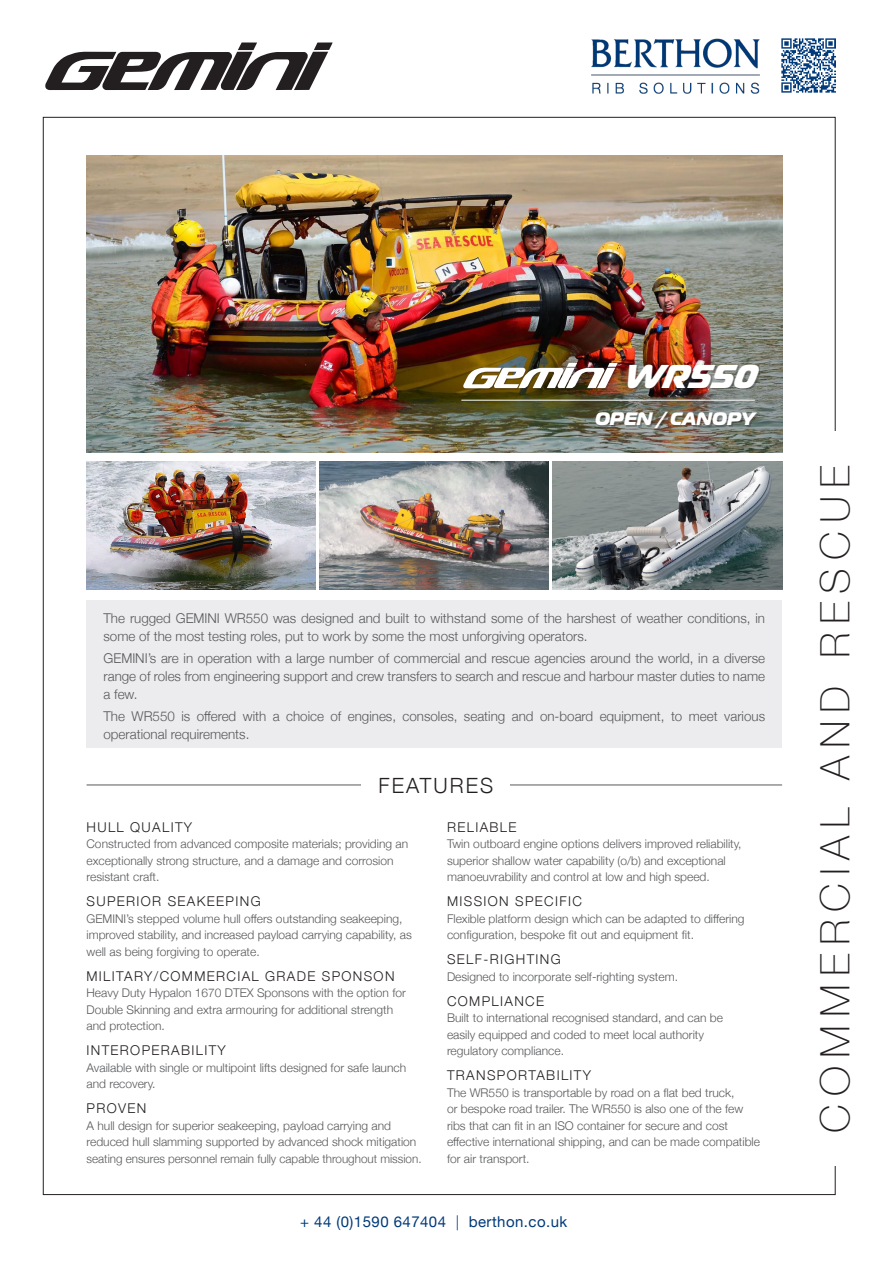
<style>
.page{position:relative;width:893px;height:1263px;background:#fff}
.page>*{position:absolute;margin:0;border:0;box-sizing:border-box;transform-origin:0 0}
.t1{font:100 40.5px "Helvetica Neue";letter-spacing:.2em;color:#231f20}
.t2{font:italic 800 33px "Magistral";color:#fff}
.t3{font:300 21px "Helvetica Neue";letter-spacing:.1em;color:#231f20}
.t4{font:italic 800 18px "Magistral";color:#fff}
.t5{font:15px "Helvetica Neue";letter-spacing:.03em;color:#013a7a}
.t6{font:300 13.5px/18px "Helvetica Neue";color:#57585a}
.t7{font:300 13.5px "Helvetica Neue";letter-spacing:.1em;color:#231f20}
.t8{font:300 12px/16.5px "Helvetica Neue";color:#57585a}
</style>
<div class="page">
<img style="left:86px;top:155px;width:696px;height:297px">
<img style="left:86px;top:461px;width:230px;height:128px">
<img style="left:552px;top:461px;width:230px;height:128px">
<img style="left:319px;top:461px;width:230px;height:128px">
<img style="left:591px;top:38px;width:169px;height:56px">
<img style="left:782px;top:39px;width:54px;height:54px">
<svg style="left:45px;top:42px;width:288px;height:48px"></svg>
<div style="left:87px;top:601px;width:695px;height:147px;background:#ececee"></div>
<hr style="left:461px;top:400px;width:294px;height:1px;background:#fff">
<div style="left:464px;top:364px;width:296px;height:66px;background:#231f20;opacity:.3"></div>
<img style="left:463px;top:363px;width:155px;height:25px">
<hr style="left:87px;top:784px;width:695px;height:1px;background:#57585a">
<div style="left:361px;top:773px;width:149px;height:22px;background:#fff"></div>
<p class="t2" style="left:623px;top:354px;width:141px">WR550</p>
<p class="t4" style="left:595px;top:407px;width:162px">OPEN / CANOPY</p>
<p class="t6" style="left:104px;top:608px;width:663px">The rugged GEMINI WR550 was designed and built to withstand some of the harshest of weather conditions, in some of the most testing roles, put to work by some the most unforgiving operators.</p>
<p class="t6" style="left:104px;top:648px;width:663px;text-align:justify">GEMINI’s are in operation with a large number of commercial and rescue agencies around the world, in a diverse range of roles from engineering support and crew transfers to search and rescue and harbour master duties to name a few.</p>
<p class="t6" style="left:104px;top:706px;width:663px">The WR550 is offered with a choice of engines, consoles, seating and on-board equipment, to meet various operational requirements.</p>
<p class="t3" style="left:378px;top:769px;width:116px">FEATURES</p>
<p class="t7" style="left:87px;top:816px;width:107px">HULL QUALITY</p>
<p class="t8" style="left:87px;top:835px;width:323px">Constructed from advanced composite materials; providing an exceptionally strong structure, and a damage and corrosion resistant craft.</p>
<p class="t7" style="left:87px;top:890px;width:176px">SUPERIOR SEAKEEPING</p>
<p class="t8" style="left:87px;top:909px;width:327px">GEMINI’s stepped volume hull offers outstanding seakeeping, improved stability, and increased payload carrying capability, as well as being forgiving to operate.</p>
<p class="t7" style="left:87px;top:965px;width:309px">MILITARY/COMMERCIAL GRADE SPONSON</p>
<p class="t8" style="left:87px;top:984px;width:321px">Heavy Duty Hypalon 1670 DTEX Sponsons with the option for<br>Double Skinning and extra armouring for additional strength and protection.</p>
<p class="t7" style="left:87px;top:1039px;width:141px">INTEROPERABILITY</p>
<p class="t8" style="left:87px;top:1058px;width:321px">Available with single or multipoint lifts designed for safe launch and recovery.</p>
<p class="t7" style="left:87px;top:1097px;width:61px">PROVEN</p>
<p class="t8" style="left:87px;top:1116px;width:337px">A hull design for superior seakeeping, payload carrying and reduced hull slamming supported by advanced shock mitigation seating ensures personnel remain fully capable throughout mission.</p>
<p class="t7" style="left:447px;top:816px;width:71px">RELIABLE</p>
<p class="t8" style="left:447px;top:835px;width:296px">Twin outboard engine options delivers improved reliability, superior shallow water capability (o/b) and exceptional manoeuvrability and control at low and high speed.</p>
<p class="t7" style="left:447px;top:890px;width:136px">MISSION SPECIFIC</p>
<p class="t8" style="left:447px;top:909px;width:299px">Flexible platform design which can be adapted to differing configuration, bespoke fit out and equipment fit.</p>
<p class="t7" style="left:447px;top:948px;width:115px">SELF-RIGHTING</p>
<p class="t8" style="left:447px;top:967px;width:232px">Designed to incorporate self-righting system.</p>
<p class="t7" style="left:447px;top:990px;width:99px">COMPLIANCE</p>
<p class="t8" style="left:447px;top:1009px;width:277px">Built to international recognised standard, and can be easily equipped and coded to meet local authority regulatory compliance.</p>
<p class="t7" style="left:447px;top:1064px;width:145px">TRANSPORTABILITY</p>
<p class="t8" style="left:447px;top:1083px;width:314px">The WR550 is transportable by road on a flat bed truck,<br>or bespoke road trailer. The WR550 is also one of the few ribs that can fit in an ISO container for secure and cost effective international shipping, and can be made compatible for air transport.</p>
<p class="t5" style="left:300px;top:1210px;width:147px">+ 44 (0)1590 647404</p>
<p class="t5" style="left:469px;top:1210px;width:100px">berthon.co.uk</p>
<p class="t1" style="left:804px;top:1132px;width:669px;rotate:-90deg">COMMERCIAL AND RESCUE</p>
</div>
